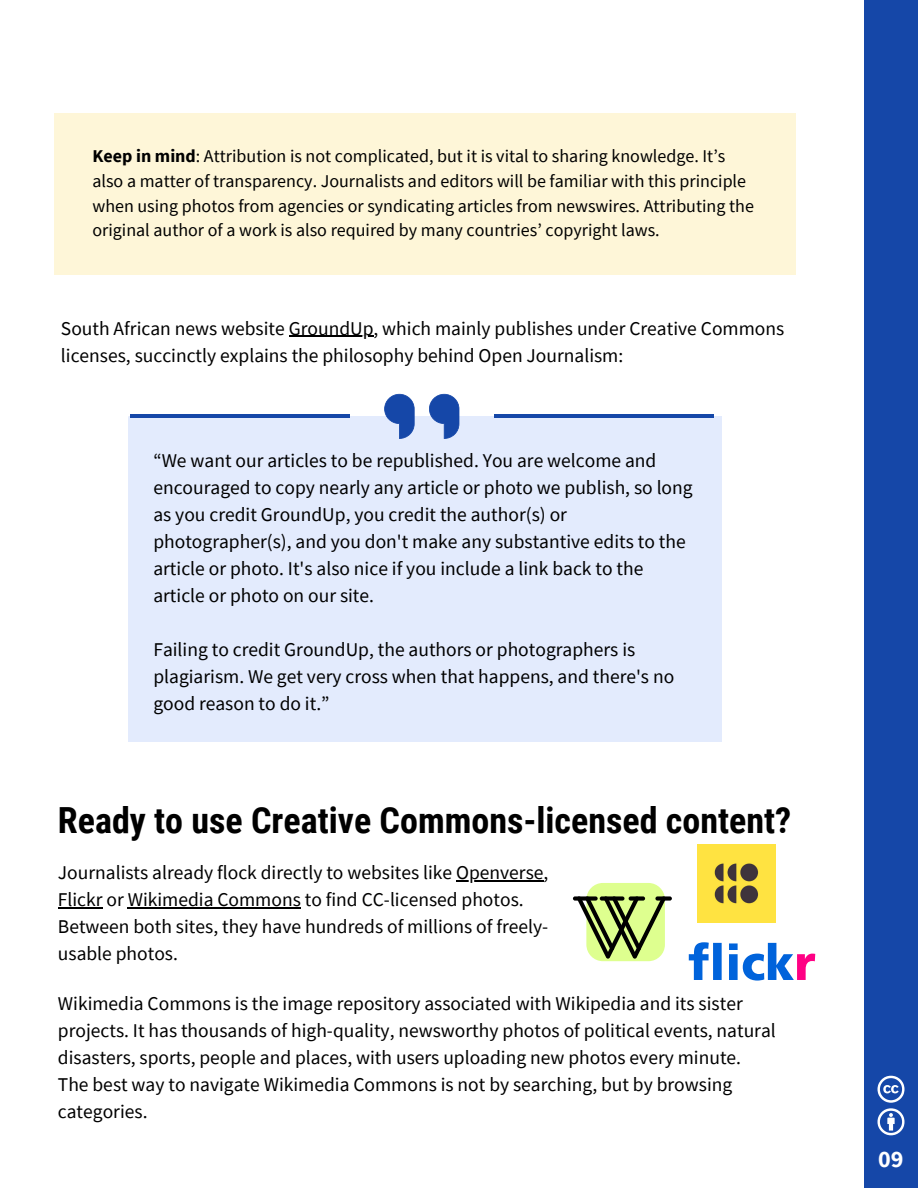
<style>
.page{position:relative;width:918px;height:1188px;background:#fff}
.page>*{position:absolute;margin:0;border:0;box-sizing:border-box;transform-origin:0 0}
.t1{font:700 36px "Roboto Condensed";color:#000}
.t2{font:700 24px "Source Sans Pro";color:#fff}
.t3{font:19.5px/27px "Source Sans Pro";color:#000}
.t4{font:18px/24.8px "Source Sans Pro";color:#000}
.s1{font-weight:700}
</style>
<div class="page">
<div style="left:864px;top:0;width:54px;height:1188px;background:#1547a8"></div>
<svg style="left:878px;top:1076px;width:26px;height:59px"></svg>
<div style="left:55px;top:113px;width:740px;height:161px;background:#fef6d8"></div>
<div style="left:129px;top:417px;width:593px;height:325px;background:#e3ebfd"></div>
<svg style="left:384px;top:394px;width:31px;height:45px"></svg>
<svg style="left:429px;top:394px;width:30px;height:45px"></svg>
<hr style="left:494px;top:415px;width:220px;height:3px;background:#1547a8">
<hr style="left:130px;top:415px;width:220px;height:3px;background:#1547a8">
<svg style="left:689px;top:942px;width:126px;height:39px"></svg>
<div style="left:586px;top:883px;width:79px;height:78px;background:#deff8f;border-radius:17px"></div>
<div style="left:573px;top:896px;width:25px;height:5px;background:#000;border-radius:2px"></div>
<div style="left:655px;top:896px;width:17px;height:5px;background:#000;border-radius:2px"></div>
<svg style="left:577px;top:896px;width:89px;height:63px"></svg>
<img style="left:698px;top:845px;width:77px;height:77px">
<hr style="left:289px;top:336px;width:85px;height:1px;background:#000">
<hr style="left:456px;top:880px;width:88px;height:1px;background:#000">
<hr style="left:58px;top:907px;width:45px;height:1px;background:#000">
<hr style="left:128px;top:907px;width:173px;height:1px;background:#000">
<p class="t4" style="left:92px;top:144px;width:663px"><span class="s1">Keep in mind</span>: Attribution is not complicated, but it is vital to sharing knowledge. It’s also a matter of transparency. Journalists and editors will be familiar with this principle when using photos from agencies or syndicating articles from newswires. Attributing the original author of a work is also required by many countries’ copyright laws.</p>
<p class="t3" style="left:61px;top:315px;width:725px">South African news website GroundUp, which mainly publishes under Creative Commons licenses, succinctly explains the philosophy behind Open Journalism:</p>
<p class="t3" style="left:153px;top:447px;width:541px">“We want our articles to be republished. You are welcome and encouraged to copy nearly any article or photo we publish, so long as you credit GroundUp, you credit the author(s) or photographer(s), and you don't make any substantive edits to the article or photo. It's also nice if you include a link back to the article or photo on our site.</p>
<p class="t3" style="left:153px;top:636px;width:522px">Failing to credit GroundUp, the authors or photographers is plagiarism. We get very cross when that happens, and there's no good reason to do it.”</p>
<h1 class="t1" style="left:58px;top:795px;width:735px">Ready to use Creative Commons-licensed content?</h1>
<p class="t3" style="left:58px;top:859px;width:492px">Journalists already flock directly to websites like Openverse, Flickr or Wikimedia Commons to find CC-licensed photos.<br>Between both sites, they have hundreds of millions of freely&shy;usable photos.</p>
<p class="t3" style="left:58px;top:990px;width:719px">Wikimedia Commons is the image repository associated with Wikipedia and its sister projects. It has thousands of high-quality, newsworthy photos of political events, natural disasters, sports, people and places, with users uploading new photos every minute.<br>The best way to navigate Wikimedia Commons is not by searching, but by browsing categories.</p>
<p class="t2" style="left:878px;top:1143px;width:27px">09</p>
</div>
